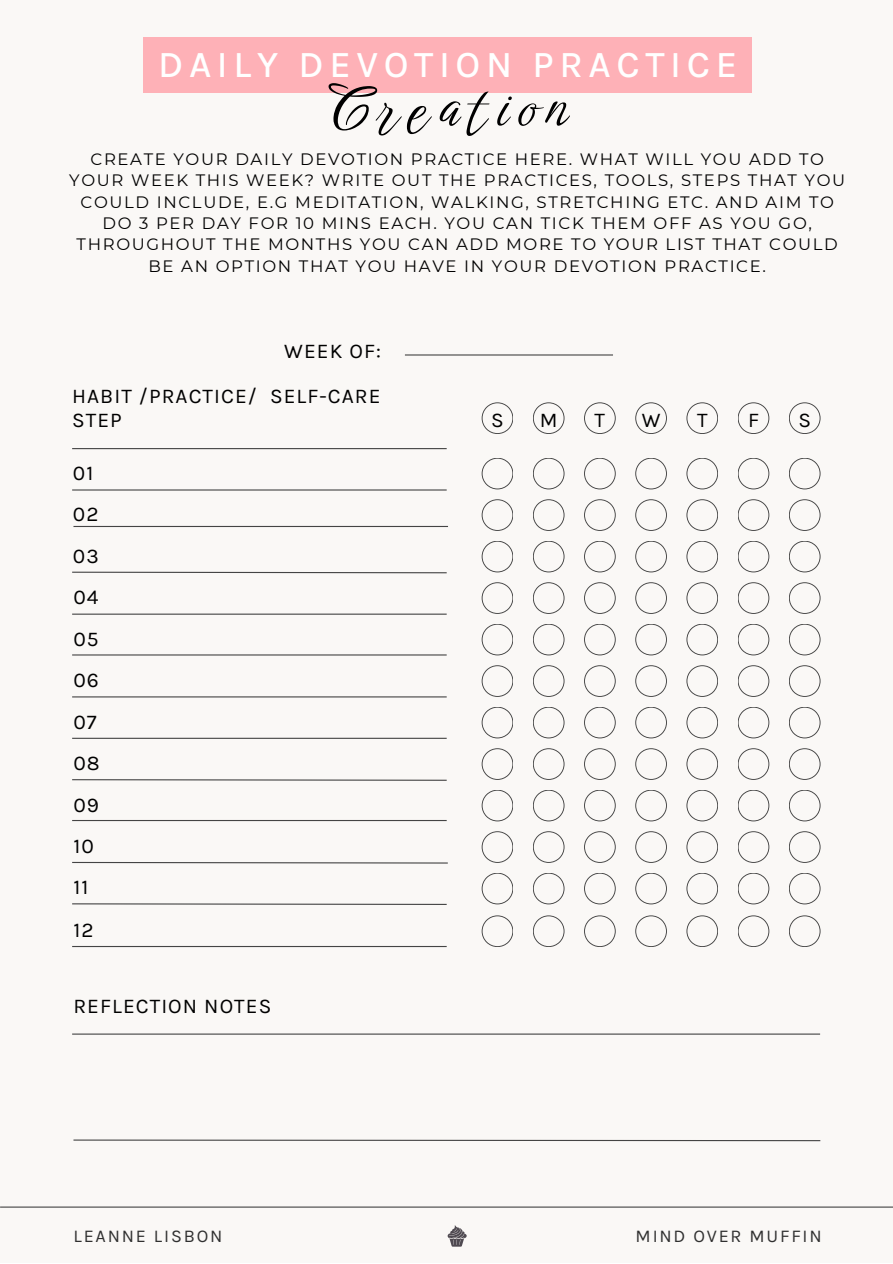
<style>
.page{position:relative;width:893px;height:1264px;background:#fff}
.page>*{position:absolute;margin:0;border:0;box-sizing:border-box;transform-origin:0 0}
.t1{font:58.5px "Birthstone Bounce";letter-spacing:.15em;color:#000}
.t2{font:500 37.5px "Karla";letter-spacing:.15em;color:#fff}
.t3{font:21px/24.8px "Karla";letter-spacing:.05em;color:#000}
.t4{font:18px "Karla";letter-spacing:.1em;color:#303030}
.t5{font:16.5px/21.3px "Montserrat";letter-spacing:.1em;color:#000;text-align:center}
</style>
<div class="page">
<div style="left:0;top:0;width:892px;height:1262px;background:#faf8f6"></div>
<svg style="left:481px;top:402px;width:32px;height:32px"></svg>
<svg style="left:533px;top:402px;width:31px;height:32px"></svg>
<svg style="left:584px;top:402px;width:31px;height:32px"></svg>
<svg style="left:635px;top:402px;width:32px;height:32px"></svg>
<svg style="left:686px;top:402px;width:32px;height:32px"></svg>
<svg style="left:738px;top:402px;width:31px;height:32px"></svg>
<svg style="left:789px;top:402px;width:31px;height:32px"></svg>
<svg style="left:481px;top:458px;width:32px;height:31px"></svg>
<svg style="left:533px;top:458px;width:31px;height:31px"></svg>
<svg style="left:584px;top:458px;width:31px;height:31px"></svg>
<svg style="left:635px;top:458px;width:32px;height:31px"></svg>
<svg style="left:686px;top:458px;width:32px;height:31px"></svg>
<svg style="left:738px;top:458px;width:31px;height:31px"></svg>
<svg style="left:789px;top:458px;width:31px;height:31px"></svg>
<svg style="left:481px;top:499px;width:32px;height:32px"></svg>
<svg style="left:533px;top:499px;width:31px;height:32px"></svg>
<svg style="left:584px;top:499px;width:31px;height:32px"></svg>
<svg style="left:635px;top:499px;width:32px;height:32px"></svg>
<svg style="left:686px;top:499px;width:32px;height:32px"></svg>
<svg style="left:738px;top:499px;width:31px;height:32px"></svg>
<svg style="left:789px;top:499px;width:31px;height:32px"></svg>
<svg style="left:481px;top:541px;width:32px;height:31px"></svg>
<svg style="left:533px;top:541px;width:31px;height:31px"></svg>
<svg style="left:584px;top:541px;width:31px;height:31px"></svg>
<svg style="left:635px;top:541px;width:32px;height:31px"></svg>
<svg style="left:686px;top:541px;width:32px;height:31px"></svg>
<svg style="left:738px;top:541px;width:31px;height:31px"></svg>
<svg style="left:789px;top:541px;width:31px;height:31px"></svg>
<svg style="left:481px;top:748px;width:32px;height:32px"></svg>
<svg style="left:533px;top:748px;width:31px;height:32px"></svg>
<svg style="left:584px;top:748px;width:31px;height:32px"></svg>
<svg style="left:635px;top:748px;width:32px;height:32px"></svg>
<svg style="left:686px;top:748px;width:32px;height:32px"></svg>
<svg style="left:738px;top:748px;width:31px;height:32px"></svg>
<svg style="left:789px;top:748px;width:31px;height:32px"></svg>
<svg style="left:481px;top:790px;width:32px;height:31px"></svg>
<svg style="left:533px;top:790px;width:31px;height:31px"></svg>
<svg style="left:584px;top:790px;width:31px;height:31px"></svg>
<svg style="left:635px;top:790px;width:32px;height:31px"></svg>
<svg style="left:686px;top:790px;width:32px;height:31px"></svg>
<svg style="left:738px;top:790px;width:31px;height:31px"></svg>
<svg style="left:789px;top:790px;width:31px;height:31px"></svg>
<svg style="left:481px;top:582px;width:32px;height:32px"></svg>
<svg style="left:533px;top:582px;width:31px;height:32px"></svg>
<svg style="left:584px;top:582px;width:31px;height:32px"></svg>
<svg style="left:635px;top:582px;width:32px;height:32px"></svg>
<svg style="left:686px;top:582px;width:32px;height:32px"></svg>
<svg style="left:738px;top:582px;width:31px;height:32px"></svg>
<svg style="left:789px;top:582px;width:31px;height:32px"></svg>
<svg style="left:481px;top:831px;width:32px;height:31px"></svg>
<svg style="left:533px;top:831px;width:31px;height:31px"></svg>
<svg style="left:584px;top:831px;width:31px;height:31px"></svg>
<svg style="left:635px;top:831px;width:32px;height:31px"></svg>
<svg style="left:686px;top:831px;width:32px;height:31px"></svg>
<svg style="left:738px;top:831px;width:31px;height:31px"></svg>
<svg style="left:789px;top:831px;width:31px;height:31px"></svg>
<svg style="left:481px;top:665px;width:32px;height:32px"></svg>
<svg style="left:533px;top:665px;width:31px;height:32px"></svg>
<svg style="left:584px;top:665px;width:31px;height:32px"></svg>
<svg style="left:635px;top:665px;width:32px;height:32px"></svg>
<svg style="left:686px;top:665px;width:32px;height:32px"></svg>
<svg style="left:738px;top:665px;width:31px;height:32px"></svg>
<svg style="left:789px;top:665px;width:31px;height:32px"></svg>
<svg style="left:481px;top:624px;width:32px;height:31px"></svg>
<svg style="left:533px;top:624px;width:31px;height:31px"></svg>
<svg style="left:584px;top:624px;width:31px;height:31px"></svg>
<svg style="left:635px;top:624px;width:32px;height:31px"></svg>
<svg style="left:686px;top:624px;width:32px;height:31px"></svg>
<svg style="left:738px;top:624px;width:31px;height:31px"></svg>
<svg style="left:789px;top:624px;width:31px;height:31px"></svg>
<svg style="left:481px;top:707px;width:32px;height:31px"></svg>
<svg style="left:533px;top:707px;width:31px;height:31px"></svg>
<svg style="left:584px;top:707px;width:31px;height:31px"></svg>
<svg style="left:635px;top:707px;width:32px;height:31px"></svg>
<svg style="left:686px;top:707px;width:32px;height:31px"></svg>
<svg style="left:738px;top:707px;width:31px;height:31px"></svg>
<svg style="left:789px;top:707px;width:31px;height:31px"></svg>
<svg style="left:481px;top:873px;width:32px;height:31px"></svg>
<svg style="left:533px;top:873px;width:31px;height:31px"></svg>
<svg style="left:584px;top:873px;width:31px;height:31px"></svg>
<svg style="left:635px;top:873px;width:32px;height:31px"></svg>
<svg style="left:686px;top:873px;width:32px;height:31px"></svg>
<svg style="left:738px;top:873px;width:31px;height:31px"></svg>
<svg style="left:789px;top:873px;width:31px;height:31px"></svg>
<svg style="left:481px;top:915px;width:32px;height:32px"></svg>
<svg style="left:533px;top:915px;width:31px;height:32px"></svg>
<svg style="left:584px;top:915px;width:31px;height:32px"></svg>
<svg style="left:635px;top:915px;width:32px;height:32px"></svg>
<svg style="left:686px;top:915px;width:32px;height:32px"></svg>
<svg style="left:738px;top:915px;width:31px;height:32px"></svg>
<svg style="left:789px;top:915px;width:31px;height:32px"></svg>
<hr style="left:72px;top:448px;width:374px;height:1px;background:#444">
<hr style="left:72px;top:1033px;width:748px;height:1px;background:#444">
<svg style="left:73px;top:1139px;width:748px;height:2px"></svg>
<hr style="left:72px;top:737px;width:374px;height:2px;background:#444">
<hr style="left:72px;top:613px;width:374px;height:1px;background:#444">
<svg style="left:72px;top:571px;width:375px;height:3px"></svg>
<svg style="left:72px;top:861px;width:376px;height:3px"></svg>
<hr style="left:72px;top:489px;width:374px;height:1px;background:#444">
<svg style="left:72px;top:779px;width:375px;height:2px"></svg>
<hr style="left:72px;top:654px;width:374px;height:1px;background:#444">
<svg style="left:72px;top:903px;width:375px;height:2px"></svg>
<hr style="left:72px;top:945px;width:374px;height:2px;background:#444">
<hr style="left:73px;top:526px;width:375px;height:1px;background:#444">
<hr style="left:72px;top:820px;width:374px;height:1px;background:#444">
<hr style="left:72px;top:696px;width:374px;height:1px;background:#444">
<hr style="left:405px;top:354px;width:208px;height:1px;background:#444">
<div style="left:143px;top:37px;width:609px;height:56px;background:#feb1b7"></div>
<hr style="left:0;top:1206px;width:892px;height:1px;background:#444">
<svg style="left:447px;top:1225px;width:19px;height:21px"></svg>
<p class="t2" style="left:158px;top:42px;width:580px">DAILY DEVOTION PRACTICE</p>
<p class="t1" style="left:329px;top:70px;width:239px">Creation</p>
<p class="t5" style="left:69px;top:148px;width:777px">CREATE YOUR DAILY DEVOTION PRACTICE HERE. WHAT WILL YOU ADD TO YOUR WEEK THIS WEEK? WRITE OUT THE PRACTICES, TOOLS, STEPS THAT YOU COULD INCLUDE, E.G MEDITATION, WALKING, STRETCHING ETC. AND AIM TO DO 3 PER DAY FOR 10 MINS EACH. YOU CAN TICK THEM OFF AS YOU GO, THROUGHOUT THE MONTHS YOU CAN ADD MORE TO YOUR LIST THAT COULD BE AN OPTION THAT YOU HAVE IN YOUR DEVOTION PRACTICE.</p>
<p class="t3" style="left:284px;top:339px;width:98px">WEEK OF:</p>
<p class="t3" style="left:72px;top:383px;width:310px">HABIT /PRACTICE/ SELF-CARE<br>STEP</p>
<p class="t3" style="left:73px;top:460px;width:22px">01</p>
<p class="t3" style="left:73px;top:502px;width:27px">02</p>
<p class="t3" style="left:73px;top:543px;width:27px">03</p>
<p class="t3" style="left:73px;top:585px;width:27px">04</p>
<p class="t3" style="left:73px;top:626px;width:27px">05</p>
<p class="t3" style="left:73px;top:668px;width:27px">06</p>
<p class="t3" style="left:73px;top:709px;width:25px">07</p>
<p class="t3" style="left:73px;top:750px;width:28px">08</p>
<p class="t3" style="left:73px;top:792px;width:27px">09</p>
<p class="t3" style="left:73px;top:833px;width:22px">10</p>
<p class="t3" style="left:73px;top:875px;width:16px">11</p>
<p class="t3" style="left:73px;top:917px;width:22px">12</p>
<p class="t3" style="left:73px;top:994px;width:199px">REFLECTION NOTES</p>
<p class="t3" style="left:491px;top:408px;width:14px">S</p>
<p class="t3" style="left:539px;top:408px;width:19px">M</p>
<p class="t3" style="left:594px;top:408px;width:12px">T</p>
<p class="t3" style="left:641px;top:408px;width:20px">W</p>
<p class="t3" style="left:697px;top:408px;width:12px">T</p>
<p class="t3" style="left:748px;top:408px;width:12px">F</p>
<p class="t3" style="left:798px;top:408px;width:14px">S</p>
<p class="t4" style="left:73px;top:1225px;width:150px">LEANNE LISBON</p>
<p class="t4" style="left:635px;top:1225px;width:187px">MIND OVER MUFFIN</p>
</div>
